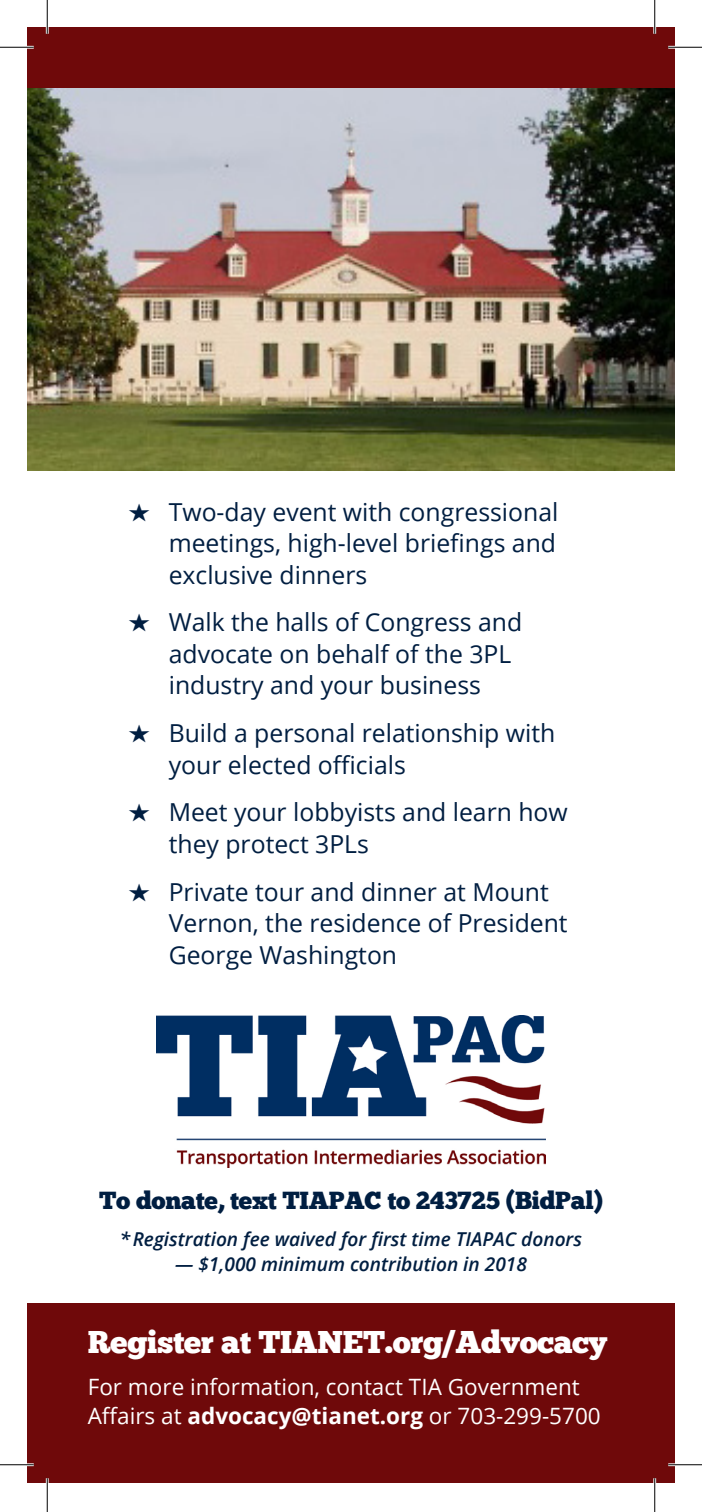
<style>
.page{position:relative;width:702px;height:1512px;background:#fff}
.page>*{position:absolute;margin:0;border:0;box-sizing:border-box;transform-origin:0 0}
.t1{font:31.5px "Chunk Five";letter-spacing:-.01em;color:#fff}
.t2{font:24.75px/31.5px "Open Sans";color:#001e41}
.t3{font:24.75px "Chunk Five";letter-spacing:-.01em;color:#001e41}
.t4{font:22.5px/29.2px "Open Sans";color:#fff}
.t5{font:italic 600 19.12px "Open Sans";color:#001e41}
.s1{font-weight:700}
</style>
<div class="page">
<div style="left:27px;top:1303px;width:648px;height:180px;background:#6f090a"></div>
<div style="left:27px;top:27px;width:648px;height:157px;background:#6f090a"></div>
<img style="left:27px;top:89px;width:648px;height:382px">
<img style="left:157px;top:1015px;width:388px;height:153px">
<hr style="left:0;top:46px;width:34px;height:3px;background:#fff">
<hr style="left:668px;top:46px;width:34px;height:3px;background:#fff">
<hr style="left:0;top:1463px;width:34px;height:3px;background:#fff">
<hr style="left:668px;top:1463px;width:34px;height:3px;background:#fff">
<hr style="left:46px;top:0;width:3px;height:34px;background:#fff">
<hr style="left:46px;top:1478px;width:3px;height:34px;background:#fff">
<hr style="left:653px;top:0;width:3px;height:34px;background:#fff">
<hr style="left:653px;top:1478px;width:3px;height:34px;background:#fff">
<hr style="left:0;top:47px;width:34px;height:1px;background:#000">
<hr style="left:668px;top:47px;width:34px;height:1px;background:#000">
<hr style="left:0;top:1464px;width:34px;height:1px;background:#000">
<hr style="left:668px;top:1464px;width:34px;height:1px;background:#000">
<hr style="left:47px;top:0;width:1px;height:34px;background:#000">
<hr style="left:47px;top:1478px;width:1px;height:34px;background:#000">
<hr style="left:654px;top:0;width:1px;height:34px;background:#000">
<hr style="left:654px;top:1478px;width:1px;height:34px;background:#000">
<p class="t2" style="left:169px;top:495px;width:391px;text-align:justify;text-indent:-40px">★ Two-day event with congressional meetings, high-level briefings and exclusive dinners</p>
<p class="t2" style="left:169px;top:606px;width:355px;text-indent:-40px">★ Walk the halls of Congress and advocate on behalf of the 3PL industry and your business</p>
<p class="t2" style="left:169px;top:717px;width:388px;text-indent:-40px">★ Build a personal relationship with your elected officials</p>
<p class="t2" style="left:169px;top:796px;width:401px;text-indent:-40px">★ Meet your lobbyists and learn how they protect 3PLs</p>
<p class="t2" style="left:169px;top:875px;width:400px;text-indent:-40px">★ Private tour and dinner at Mount<br>Vernon, the residence of President<br>George Washington</p>
<p class="t3" style="left:99px;top:1185px;width:505px">To donate, text TIAPAC to 243725 (BidPal)</p>
<p class="t5" style="left:120px;top:1226px;width:464px">*Registration fee waived for first time TIAPAC donors</p>
<p class="t5" style="left:175px;top:1251px;width:353px">— $1,000 minimum contribution in 2018</p>
<p class="t1" style="left:88px;top:1323px;width:521px">Register at TIANET.org/Advocacy</p>
<p class="t4" style="left:88px;top:1372px;width:515px">For more information, contact TIA Government<br>Affairs at <span class="s1">advocacy@tianet.org</span> or 703-299-5700</p>
</div>
